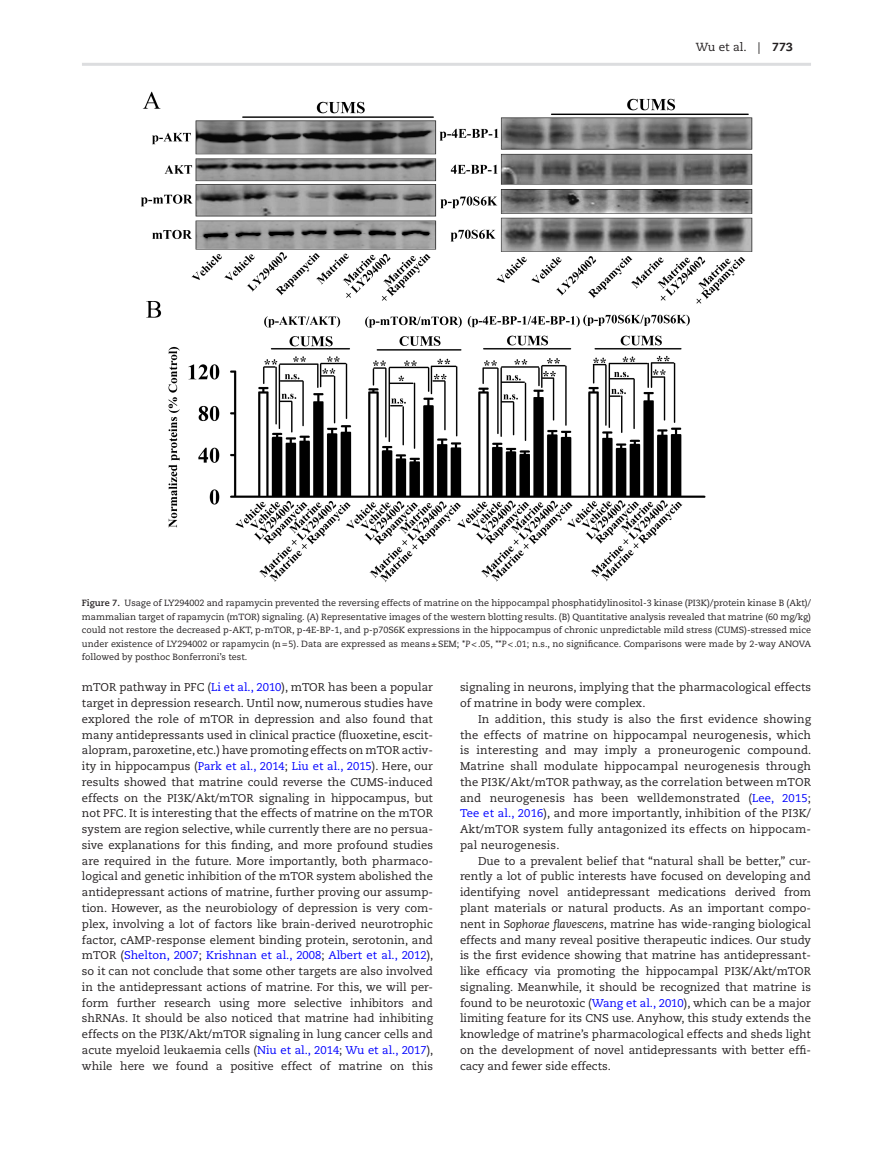
<style>
.page{position:relative;width:893px;height:1174px;background:#fff}
.page>*{position:absolute;margin:0;border:0;box-sizing:border-box;transform-origin:0 0}
.t1{font:11.7px "Caecilia LT Std";color:#231f20}
.t2{font:11.25px/15.8px "Caecilia LT Std";color:#231f20;text-align:justify}
.t3{font:9px/13.5px "Caecilia LT Std";color:#231f20;text-align:justify}
.s1{font-weight:800}
.s2{font-weight:700}
.s3{font-style:italic}
.s4{color:#00f}
</style>
<div class="page">
<hr style="left:82px;top:63px;width:729px;height:3px;background:#dcdddf">
<img style="left:141px;top:91px;width:611px;height:491px">
<p class="t1" style="left:696px;top:40px;width:99px">Wu et al. | <span class="s1">773</span></p>
<p class="t3" style="left:82px;top:596px;width:731px"><span class="s2">Figure 7.</span> Usage of LY294002 and rapamycin prevented the reversing effects of matrine on the hippocampal phosphatidylinositol-3 kinase (PI3K)/protein kinase B (Akt)/ mammalian target of rapamycin (mTOR) signaling. (A) Representative images of the western blotting results. (B) Quantitative analysis revealed that matrine (60 mg/kg) could not restore the decreased p-AKT, p-mTOR, p-4E-BP-1, and p-p70S6K expressions in the hippocampus of chronic unpredictable mild stress (CUMS)-stressed mice under existence of LY294002 or rapamycin (n=5). Data are expressed as means±SEM; *<span class="s3">P&lt;</span>.05, **<span class="s3">P&lt;</span>.01; n.s., no significance. Comparisons were made by 2-way ANOVA followed by posthoc Bonferroni’s test.</p>
<p class="t2" style="left:82px;top:680px;width:353px">mTOR pathway in PFC (<span class="s4">Li et al., 2010</span>), mTOR has been a popular target in depression research. Until now, numerous studies have explored the role of mTOR in depression and also found that many antidepressants used in clinical practice (fluoxetine, escit&shy;alopram, paroxetine, etc.) have promoting effects on mTOR activ&shy;ity in hippocampus (<span class="s4">Park et al., 2014</span>; <span class="s4">Liu et al., 2015</span>). Here, our results showed that matrine could reverse the CUMS-induced effects on the PI3K/Akt/mTOR signaling in hippocampus, but not PFC. It is interesting that the effects of matrine on the mTOR system are region selective, while currently there are no persua&shy;sive explanations for this finding, and more profound studies are required in the future. More importantly, both pharmaco&shy;logical and genetic inhibition of the mTOR system abolished the antidepressant actions of matrine, further proving our assump&shy;tion. However, as the neurobiology of depression is very com&shy;plex, involving a lot of factors like brain-derived neurotrophic factor, cAMP-response element binding protein, serotonin, and mTOR (<span class="s4">Shelton, 2007</span>; <span class="s4">Krishnan et al., 2008</span>; <span class="s4">Albert et al., 2012</span>), so it can not conclude that some other targets are also involved in the antidepressant actions of matrine. For this, we will per&shy;form further research using more selective inhibitors and shRNAs. It should be also noticed that matrine had inhibiting effects on the PI3K/Akt/mTOR signaling in lung cancer cells and acute myeloid leukaemia cells (<span class="s4">Niu et al., 2014</span>; <span class="s4">Wu et al., 2017</span>), while here we found a positive effect of matrine on this</p>
<p class="t2" style="left:460px;top:680px;width:353px">signaling in neurons, implying that the pharmacological effects of matrine in body were complex.</p>
<p class="t2" style="left:460px;top:711px;width:353px;text-indent:18px">In addition, this study is also the first evidence showing the effects of matrine on hippocampal neurogenesis, which is interesting and may imply a proneurogenic compound.<br>Matrine shall modulate hippocampal neurogenesis through the PI3K/Akt/mTOR pathway, as the correlation between mTOR and neurogenesis has been welldemonstrated (<span class="s4">Lee, 2015</span>; <span class="s4">Tee et al., 2016</span>), and more importantly, inhibition of the PI3K/ Akt/mTOR system fully antagonized its effects on hippocam&shy;pal neurogenesis.</p>
<p class="t2" style="left:460px;top:853px;width:353px;text-indent:18px">Due to a prevalent belief that “natural shall be better,” cur&shy;rently a lot of public interests have focused on developing and identifying novel antidepressant medications derived from plant materials or natural products. As an important compo&shy;nent in <span class="s3">Sophorae flavescens</span>, matrine has wide-ranging biological effects and many reveal positive therapeutic indices. Our study is the first evidence showing that matrine has antidepressant&shy;like efficacy via promoting the hippocampal PI3K/Akt/mTOR signaling. Meanwhile, it should be recognized that matrine is found to be neurotoxic (<span class="s4">Wang et al., 2010</span>), which can be a major limiting feature for its CNS use. Anyhow, this study extends the knowledge of matrine’s pharmacological effects and sheds light on the development of novel antidepressants with better effi&shy;cacy and fewer side effects.</p>
</div>
